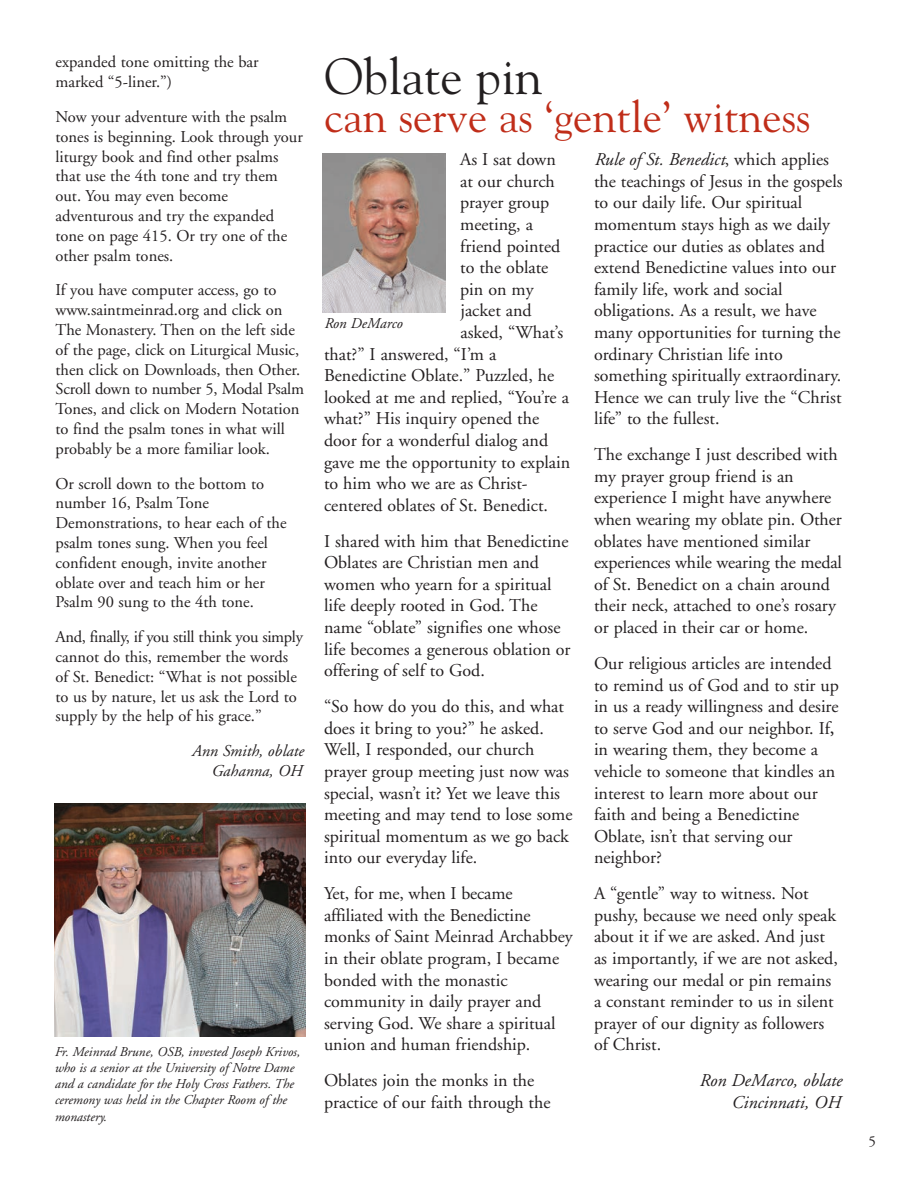
<style>
.page{position:relative;width:918px;height:1188px;background:#fff}
.page>*{position:absolute;margin:0;border:0;box-sizing:border-box;transform-origin:0 0}
.t1{font:50.7px "Goudy";color:#231f20}
.t2{font:43.95px "Goudy";color:#c02d19}
.t3{font:18px/21.6px "Adobe Garamond";color:#231f20}
.t4{font:italic 18px/21.6px "Adobe Garamond";color:#231f20;text-align:right}
.t5{font:16.5px/19.8px "Adobe Garamond";color:#231f20}
.t6{font:italic 16.5px/19.8px "Adobe Garamond";color:#231f20;text-align:right}
.t7{font:italic 15px "Adobe Garamond";letter-spacing:-.005em;color:#231f20}
.t8{font:15px "Adobe Garamond";color:#231f20}
.t9{font:italic 13.5px/16.2px "Adobe Garamond";color:#231f20}
.s1{font-style:italic}
.s2{font-weight:600}
</style>
<div class="page">
<img style="left:322px;top:153px;width:123px;height:159px">
<img style="left:54px;top:803px;width:252px;height:233px">
<p class="t5" style="left:55px;top:54px;width:205px">expanded tone omitting the bar marked “5-liner.”)</p>
<p class="t5" style="left:55px;top:108px;width:249px">Now your adventure with the psalm tones is beginning. Look through your liturgy book and find other psalms that use the 4th tone and try them out. You may even become adventurous and try the expanded tone on page 415. Or try one of the other psalm tones.</p>
<p class="t5" style="left:55px;top:282px;width:250px">If you have computer access, go to www.saintmeinrad.org and click on The Monastery. Then on the left side of the page, click on Liturgical Music, then click on Downloads, then Other.<br>Scroll down to number 5, Modal Psalm Tones, and click on Modern Notation to find the psalm tones in what will probably be a more familiar look.</p>
<p class="t5" style="left:55px;top:475px;width:233px">Or scroll down to the bottom to number 16, Psalm Tone<br>Demonstrations, to hear each of the psalm tones sung. When you feel confident enough, invite another oblate over and teach him or her<br>Psalm 90 sung to the 4th tone.</p>
<p class="t5" style="left:55px;top:628px;width:249px">And, finally, if you still think you simply cannot do this, remember the words of St. Benedict: “What is not possible to us by nature, let us ask the Lord to supply by the help of his grace.”</p>
<p class="t6" style="left:192px;top:743px;width:113px">Ann Smith, oblate<br>Gahanna, OH</p>
<p class="t9" style="left:54px;top:1045px;width:247px">Fr. Meinrad Brune, OSB, invested Joseph Krivos, who is a senior at the University of Notre Dame and a candidate for the Holy Cross Fathers. The ceremony was held in the Chapter Room of the monastery.</p>
<h1 class="t1" style="left:324px;top:46px;width:220px">Oblate pin</h1>
<h2 class="t2" style="left:325px;top:91px;width:487px">can serve as ‘gentle’ witness</h2>
<p class="t3" style="left:460px;top:150px;width:97px">As I sat down</p>
<p class="t3" style="left:460px;top:172px;width:96px">at our church</p>
<p class="t3" style="left:460px;top:193px;width:91px">prayer group</p>
<p class="t3" style="left:460px;top:215px;width:74px">meeting, a</p>
<p class="t3" style="left:460px;top:237px;width:102px">friend pointed</p>
<p class="t3" style="left:460px;top:258px;width:90px">to the oblate</p>
<p class="t3" style="left:460px;top:280px;width:75px">pin on my</p>
<p class="t3" style="left:461px;top:301px;width:73px">jacket and</p>
<p class="t3" style="left:461px;top:323px;width:104px">asked, “What’s</p>
<p class="t3" style="left:324px;top:345px;width:174px">that?” I answered, “I’m a</p>
<p class="t3" style="left:324px;top:366px;width:232px">Benedictine Oblate.” Puzzled, he</p>
<p class="t3" style="left:324px;top:388px;width:246px">looked at me and replied, “You’re a</p>
<p class="t3" style="left:324px;top:409px;width:217px">what?” His inquiry opened the</p>
<p class="t3" style="left:324px;top:431px;width:226px">door for a wonderful dialog and</p>
<p class="t3" style="left:324px;top:453px;width:248px">gave me the opportunity to explain</p>
<p class="t3" style="left:324px;top:474px;width:205px">to him who we are as Christ-</p>
<p class="t3" style="left:324px;top:496px;width:226px">centered oblates of St. Benedict.</p>
<p class="t3" style="left:324px;top:532px;width:248px">I shared with him that Benedictine<br>Oblates are Christian men and women who yearn for a spiritual life deeply rooted in God. The name “oblate” signifies one whose life becomes a generous oblation or offering of self to God.</p>
<p class="t3" style="left:324px;top:697px;width:250px">“So how do you do this, and what does it bring to you?” he asked.<br>Well, I responded, our church prayer group meeting just now was special, wasn’t it? Yet we leave this meeting and may tend to lose some spiritual momentum as we go back into our everyday life.</p>
<p class="t3" style="left:324px;top:884px;width:250px">Yet, for me, when I became affiliated with the Benedictine monks of Saint Meinrad Archabbey in their oblate program, I became bonded with the monastic community in daily prayer and serving God. We share a spiritual union and human friendship.</p>
<p class="t3" style="left:324px;top:1071px;width:228px">Oblates join the monks in the practice of our faith through the</p>
<p class="t7" style="left:324px;top:317px;width:80px">Ron DeMarco</p>
<p class="t3" style="left:594px;top:150px;width:250px"><span class="s1">Rule of St. Benedict</span>, which applies the teachings of Jesus in the gospels to our daily life. Our spiritual momentum stays high as we daily practice our duties as oblates and extend Benedictine values into our family life, work and social obligations. As a result, we have many opportunities for turning the ordinary Christian life into something spiritually extraordinary.<br>Hence we can truly live the “Christ life” to the fullest.</p>
<p class="t3" style="left:594px;top:445px;width:249px">The exchange I just described with my prayer group friend is an experience I might have anywhere when wearing my oblate pin. Other oblates have mentioned similar experiences while wearing the medal of St. Benedict on a chain around their neck, attached to one’s rosary or placed in their car or home.</p>
<p class="t3" style="left:594px;top:654px;width:246px">Our religious articles are intended to remind us of God and to stir up in us a ready willingness and desire to serve God and our neighbor. If<span class="s2">, </span>in wearing them, they become a vehicle to someone that kindles an interest to learn more about our faith and being a Benedictine<br>Oblate, isn’t that serving our neighbor?</p>
<p class="t3" style="left:594px;top:884px;width:245px">A “gentle” way to witness. Not pushy, because we need only speak about it if we are asked. And just as importantly, if we are not asked, wearing our medal or pin remains a constant reminder to us in silent prayer of our dignity as followers of Christ.</p>
<p class="t4" style="left:699px;top:1071px;width:144px">Ron DeMarco, oblate<br>Cincinnati, OH</p>
<p class="t8" style="left:868px;top:1136px;width:9px">5</p>
</div>
